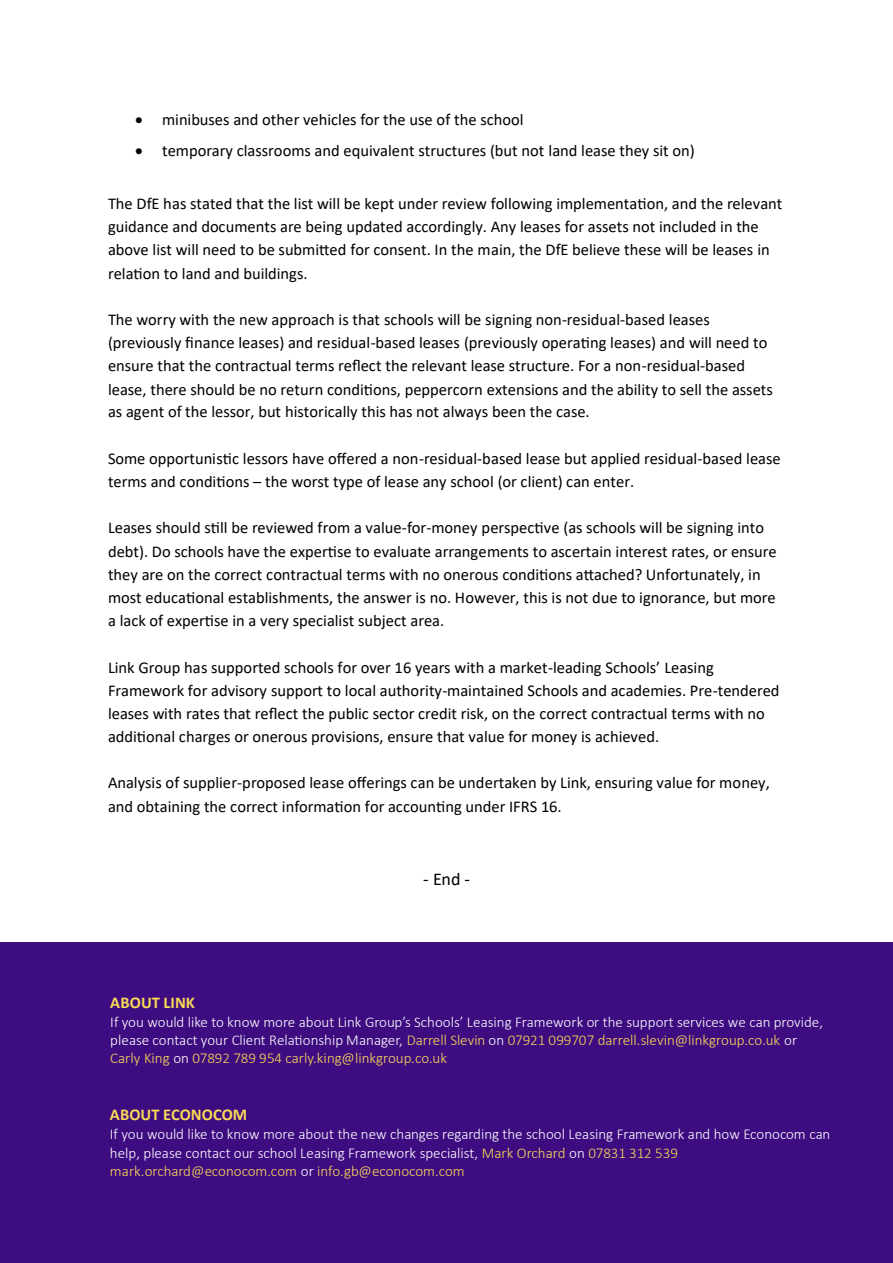
<style>
.page{position:relative;width:893px;height:1263px;background:#fff}
.page>*{position:absolute;margin:0;border:0;box-sizing:border-box;transform-origin:0 0}
.t1{font:18px "Calibri";color:#000}
.t2{font:16.5px/23.1px "Calibri";color:#000}
.t3{font:700 16.5px "Calibri";letter-spacing:.005em;color:#fad957}
.t4{font:300 15px/18.1px "Calibri";letter-spacing:.005em;color:#fff}
.s1{color:#fad957}
</style>
<div class="page">
<div style="left:0;top:942px;width:893px;height:321px;background:#3e0c81"></div>
<p class="t2" style="left:135px;top:109px;width:390px">• minibuses and other vehicles for the use of the school</p>
<p class="t2" style="left:135px;top:140px;width:561px">• temporary classrooms and equivalent structures (but not land lease they sit on)</p>
<p class="t2" style="left:108px;top:194px;width:676px">The DfE has stated that the list will be kept under review following implementation, and the relevant guidance and documents are being updated accordingly. Any leases for assets not included in the above list will need to be submitted for consent. In the main, the DfE believe these will be leases in relation to land and buildings.</p>
<p class="t2" style="left:108px;top:309px;width:666px">The worry with the new approach is that schools will be signing non-residual-based leases (previously finance leases) and residual-based leases (previously operating leases) and will need to ensure that the contractual terms reflect the relevant lease structure. For a non-residual-based lease, there should be no return conditions, peppercorn extensions and the ability to sell the assets as agent of the lessor, but historically this has not always been the case.</p>
<p class="t2" style="left:108px;top:448px;width:674px">Some opportunistic lessors have offered a non-residual-based lease but applied residual-based lease terms and conditions – the worst type of lease any school (or client) can enter.</p>
<p class="t2" style="left:108px;top:518px;width:670px">Leases should still be reviewed from a value-for-money perspective (as schools will be signing into debt). Do schools have the expertise to evaluate arrangements to ascertain interest rates, or ensure they are on the correct contractual terms with no onerous conditions attached? Unfortunately, in most educational establishments, the answer is no. However, this is not due to ignorance, but more a lack of expertise in a very specialist subject area.</p>
<p class="t2" style="left:108px;top:657px;width:673px">Link Group has supported schools for over 16 years with a market-leading Schools’ Leasing Framework for advisory support to local authority-maintained Schools and academies. Pre-tendered leases with rates that reflect the public sector credit risk, on the correct contractual terms with no additional charges or onerous provisions, ensure that value for money is achieved.</p>
<p class="t2" style="left:108px;top:773px;width:663px">Analysis of supplier-proposed lease offerings can be undertaken by Link, ensuring value for money, and obtaining the correct information for accounting under IFRS 16.</p>
<p class="t1" style="left:423px;top:871px;width:48px">- End -</p>
<p class="t3" style="left:110px;top:996px;width:86px">ABOUT LINK</p>
<p class="t4" style="left:110px;top:1014px;width:714px">If you would like to know more about Link Group’s Schools’ Leasing Framework or the support services we can provide, please contact your Client Relationship Manager, <span class="s1">Darrell Slevin</span> on <span class="s1">07921 099707 darrell.slevin@linkgroup.co.uk</span> or<br><span class="s1">Carly King</span> on <span class="s1">07892 789 954 carly.king@linkgroup.co.uk</span></p>
<p class="t3" style="left:110px;top:1108px;width:139px">ABOUT ECONOCOM</p>
<p class="t4" style="left:110px;top:1126px;width:722px">If you would like to know more about the new changes regarding the school Leasing Framework and how Econocom can help, please contact our school Leasing Framework specialist, <span class="s1">Mark Orchard</span> on <span class="s1">07831 312 539 mark.orchard@econocom.com</span> or <span class="s1">info.gb@econocom.com</span></p>
</div>
